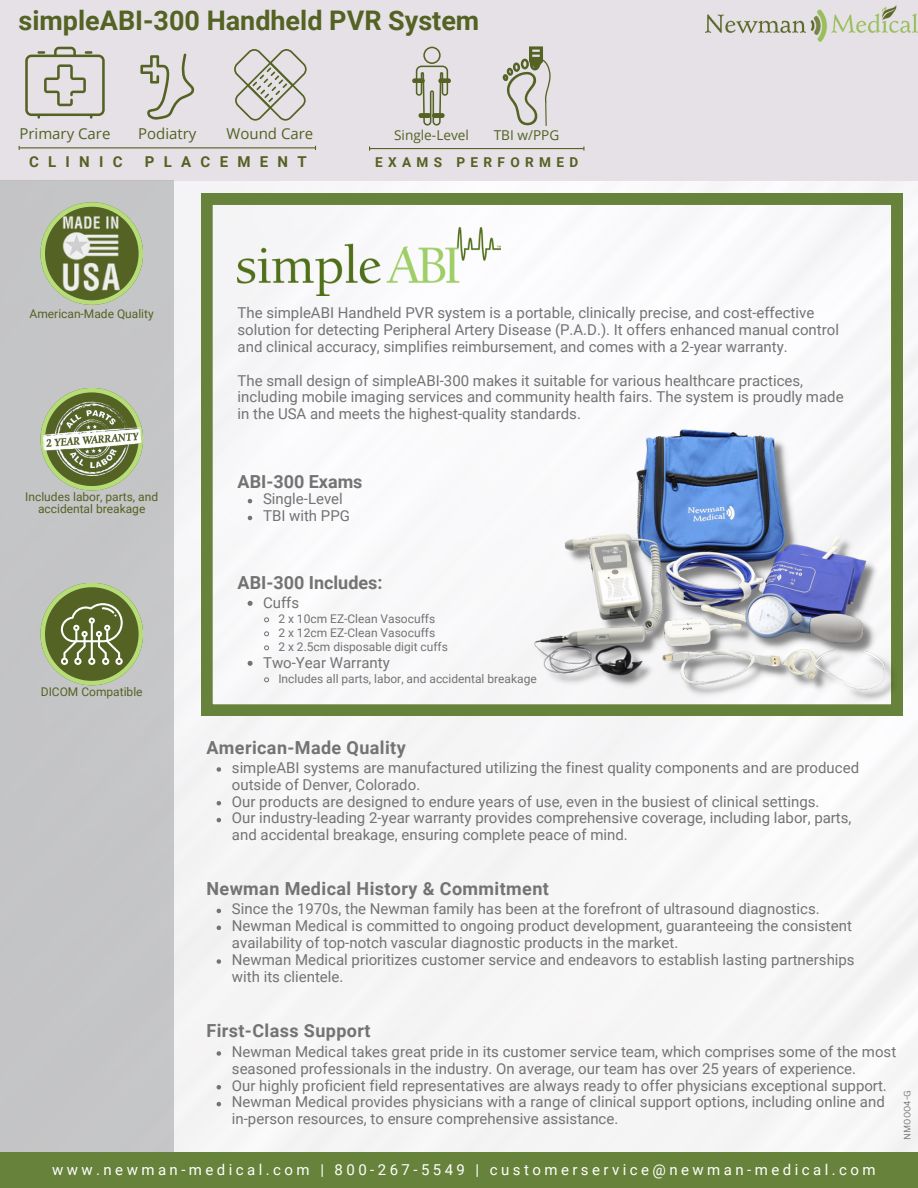
<style>
.page{position:relative;width:918px;height:1188px;background:#fff}
.page>*{position:absolute;margin:0;border:0;box-sizing:border-box;transform-origin:0 0}
.t1{font:700 27px "Roboto";color:#546223}
.t2{font:700 18px "Roboto";letter-spacing:.02em;color:#737373}
.t3{font:700 18px "Roboto";color:#737373}
.t4{font:15px/16.8px "Roboto";color:#737373}
.t5{font:15px "Roboto";letter-spacing:.23em;color:#fff}
.t6{font:15px "Open Sans";color:#546223}
.t7{font:700 15px "Roboto";letter-spacing:.62em;color:#546223}
.t8{font:13.65px "Open Sans";color:#546223}
.t9{font:700 13.65px "Roboto";letter-spacing:.395em;color:#546223}
.t10{font:12px "Roboto";color:#737373}
.t11{font:12px/12px "Roboto";color:#546223;text-align:center}
.t12{font:9px "Canva Sans";color:#737373}
</style>
<div class="page">
<div style="left:173px;top:180px;width:745px;height:972px;background:#f6f5f6"></div>
<div style="left:0;top:0;width:918px;height:180px;background:#e5e1e6"></div>
<div style="left:0;top:180px;width:173px;height:1008px;background:#c4c5c7"></div>
<div style="left:0;top:1152px;width:918px;height:36px;background:#67823a"></div>
<svg style="left:40px;top:583px;width:103px;height:102px"></svg>
<svg style="left:25px;top:47px;width:80px;height:72px"></svg>
<svg style="left:140px;top:53px;width:54px;height:67px"></svg>
<svg style="left:234px;top:49px;width:72px;height:72px"></svg>
<hr style="left:19px;top:147px;width:296px;height:1px;background:#546223">
<svg style="left:40px;top:202px;width:103px;height:103px"></svg>
<img style="left:58px;top:216px;width:67px;height:75px">
<svg style="left:63px;top:388px;width:57px;height:102px"></svg>
<img style="left:40px;top:396px;width:103px;height:86px">
<img style="left:705px;top:5px;width:213px;height:36px">
<svg style="left:201px;top:194px;width:701px;height:522px"></svg>
<img style="left:534px;top:429px;width:365px;height:275px">
<svg style="left:248px;top:499px;width:4px;height:4px"></svg>
<svg style="left:248px;top:516px;width:4px;height:4px"></svg>
<svg style="left:248px;top:601px;width:5px;height:5px"></svg>
<svg style="left:263px;top:617px;width:7px;height:6px"></svg>
<svg style="left:263px;top:631px;width:7px;height:6px"></svg>
<svg style="left:263px;top:645px;width:7px;height:6px"></svg>
<svg style="left:248px;top:661px;width:5px;height:5px"></svg>
<svg style="left:263px;top:677px;width:7px;height:6px"></svg>
<svg style="left:412px;top:47px;width:39px;height:78px"></svg>
<svg style="left:503px;top:47px;width:47px;height:78px"></svg>
<hr style="left:545px;top:102px;width:2px;height:24px;background:#546223">
<hr style="left:370px;top:148px;width:214px;height:1px;background:#546223">
<img style="left:238px;top:227px;width:263px;height:69px">
<svg style="left:217px;top:1051px;width:4px;height:5px"></svg>
<svg style="left:217px;top:1085px;width:4px;height:4px"></svg>
<svg style="left:217px;top:1102px;width:4px;height:4px"></svg>
<svg style="left:217px;top:909px;width:4px;height:4px"></svg>
<svg style="left:217px;top:926px;width:4px;height:4px"></svg>
<svg style="left:217px;top:959px;width:4px;height:5px"></svg>
<svg style="left:217px;top:767px;width:4px;height:5px"></svg>
<svg style="left:217px;top:801px;width:4px;height:4px"></svg>
<svg style="left:217px;top:818px;width:4px;height:4px"></svg>
<p class="t1" style="left:19px;top:5px;width:462px">simpleABI-300 Handheld PVR System</p>
<p class="t6" style="left:19px;top:123px;width:93px">Primary Care</p>
<p class="t6" style="left:138px;top:123px;width:60px">Podiatry</p>
<p class="t6" style="left:227px;top:123px;width:88px">Wound Care</p>
<p class="t7" style="left:29px;top:153px;width:95px">CLINIC</p>
<p class="t7" style="left:145px;top:153px;width:163px">PLACEMENT</p>
<p class="t8" style="left:394px;top:125px;width:76px">Single-Level</p>
<p class="t8" style="left:494px;top:125px;width:67px">TBI w/PPG</p>
<p class="t9" style="left:375px;top:154px;width:205px">EXAMS PERFORMED</p>
<p class="t11" style="left:30px;top:308px;width:126px">American-Made Quality</p>
<p class="t11" style="left:25px;top:490px;width:134px">Includes labor, parts, and accidental breakage</p>
<p class="t4" style="left:238px;top:304px;width:603px">The simpleABI Handheld PVR system is a portable, clinically precise, and cost-effective solution for detecting Peripheral Artery Disease (P.A.D.). It offers enhanced manual control and clinical accuracy, simplifies reimbursement, and comes with a 2-year warranty.</p>
<p class="t4" style="left:238px;top:372px;width:608px">The small design of simpleABI-300 makes it suitable for various healthcare practices, including mobile imaging services and community health fairs. The system is proudly made in the USA and meets the highest-quality standards.</p>
<p class="t3" style="left:238px;top:471px;width:126px">ABI-300 Exams</p>
<p class="t4" style="left:263px;top:491px;width:81px">Single-Level</p>
<p class="t4" style="left:263px;top:508px;width:88px">TBI with PPG</p>
<p class="t11" style="left:41px;top:686px;width:103px">DICOM Compatible</p>
<p class="t3" style="left:238px;top:572px;width:146px">ABI-300 Includes:</p>
<p class="t4" style="left:263px;top:594px;width:38px">Cuffs</p>
<p class="t10" style="left:278px;top:612px;width:158px">2 x 10cm EZ-Clean Vasocuffs</p>
<p class="t10" style="left:278px;top:626px;width:158px">2 x 12cm EZ-Clean Vasocuffs</p>
<p class="t10" style="left:278px;top:640px;width:171px">2 x 2.5cm disposable digit cuffs</p>
<p class="t4" style="left:263px;top:654px;width:128px">Two-Year Warranty</p>
<p class="t10" style="left:278px;top:672px;width:260px">Includes all parts, labor, and accidental breakage</p>
<p class="t2" style="left:206px;top:737px;width:201px">American-Made Quality</p>
<p class="t4" style="left:232px;top:759px;width:629px">simpleABI systems are manufactured utilizing the finest quality components and are produced outside of Denver, Colorado.</p>
<p class="t4" style="left:232px;top:793px;width:589px">Our products are designed to endure years of use, even in the busiest of clinical settings.</p>
<p class="t4" style="left:232px;top:810px;width:621px">Our industry-leading 2-year warranty provides comprehensive coverage, including labor, parts, and accidental breakage, ensuring complete peace of mind.</p>
<p class="t2" style="left:206px;top:879px;width:344px">Newman Medical History &amp; Commitment</p>
<p class="t4" style="left:232px;top:901px;width:589px">Since the 1970s, the Newman family has been at the forefront of ultrasound diagnostics.</p>
<p class="t4" style="left:232px;top:918px;width:622px">Newman Medical is committed to ongoing product development, guaranteeing the consistent availability of top-notch vascular diagnostic products in the market.</p>
<p class="t4" style="left:232px;top:951px;width:624px">Newman Medical prioritizes customer service and endeavors to establish lasting partnerships with its clientele.</p>
<p class="t2" style="left:206px;top:1020px;width:166px">First-Class Support</p>
<p class="t4" style="left:232px;top:1043px;width:666px">Newman Medical takes great pride in its customer service team, which comprises some of the most seasoned professionals in the industry. On average, our team has over 25 years of experience.</p>
<p class="t4" style="left:232px;top:1077px;width:656px">Our highly proficient field representatives are always ready to offer physicians exceptional support.</p>
<p class="t4" style="left:232px;top:1094px;width:654px">Newman Medical provides physicians with a range of clinical support options, including online and in-person resources, to ensure comprehensive assistance.</p>
<p class="t12" style="left:901px;top:1140px;width:51px;rotate:-90deg">NM0004-G</p>
<p class="t5" style="left:52px;top:1161px;width:825px">www.newman-medical.com | 800-267-5549 | customerservice@newman-medical.com</p>
</div>
